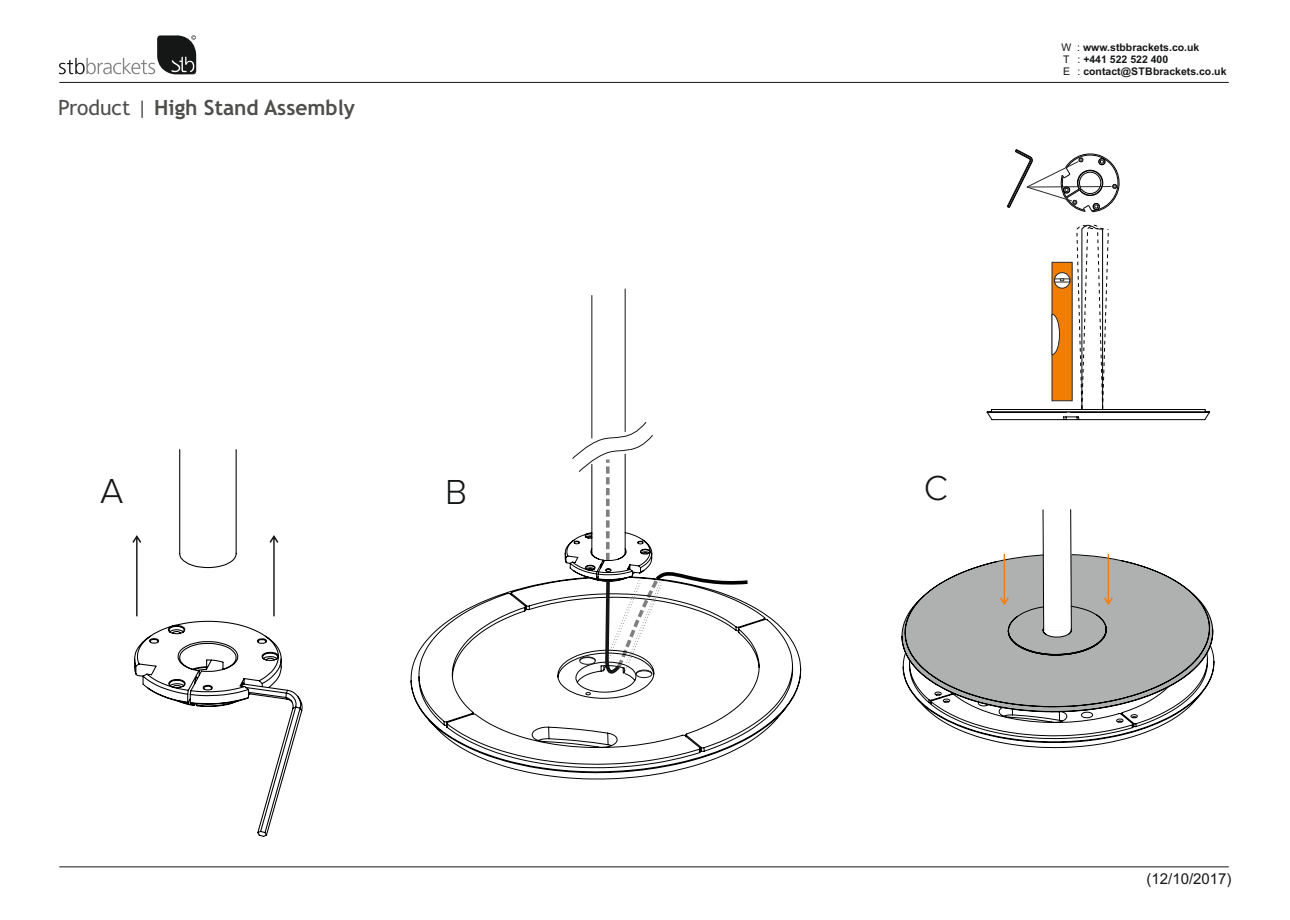
<style>
.page{position:relative;width:1290px;height:920px;background:#fff}
.page>*{position:absolute;margin:0;border:0;box-sizing:border-box;transform-origin:0 0}
.t1{font:300 36px "Proxima Nova";color:#151616}
.t2{font:700 21px "Trebuchet MS";color:#4e4e4d}
.t3{font:15px "Arial";color:#151616}
.t4{font:700 10.5px/12px "Arial";color:#151616}
.s1{font-weight:400}
</style>
<div class="page">
<svg style="left:59px;top:35px;width:137px;height:39px"></svg>
<hr style="left:59px;top:82px;width:1170px;height:1px;background:#151616">
<hr style="left:59px;top:866px;width:1170px;height:1px;background:#151616">
<svg style="left:411px;top:579px;width:390px;height:200px"></svg>
<svg style="left:134px;top:449px;width:169px;height:388px"></svg>
<svg style="left:269px;top:535px;width:9px;height:81px"></svg>
<svg style="left:132px;top:535px;width:9px;height:81px"></svg>
<svg style="left:930px;top:713px;width:253px;height:35px"></svg>
<svg style="left:902px;top:554px;width:311px;height:158px"></svg>
<svg style="left:1043px;top:509px;width:29px;height:123px"></svg>
<svg style="left:1104px;top:554px;width:9px;height:51px"></svg>
<svg style="left:1000px;top:554px;width:9px;height:51px"></svg>
<svg style="left:564px;top:421px;width:187px;height:261px"></svg>
<svg style="left:987px;top:149px;width:223px;height:271px"></svg>
<hr style="left:592px;top:295px;width:1px;height:143px;background:#151616">
<hr style="left:625px;top:289px;width:1px;height:143px;background:#151616">
<h2 class="t2" style="left:58px;top:99px;width:298px"><span class="s1">Product |</span> High Stand Assembly</h2>
<p class="t4" style="left:1061px;top:43px;width:166px"><span class="s1">W :</span> www.stbbrackets.co.uk<br><span class="s1">T :</span> +441 522 522 400<br><span class="s1">E :</span> contact@STBbrackets.co.uk</p>
<h1 class="t1" style="left:100px;top:474px;width:25px">A</h1>
<h1 class="t1" style="left:445px;top:476px;width:24px">B</h1>
<h1 class="t1" style="left:924px;top:471px;width:26px">C</h1>
<h3 class="t3" style="left:1146px;top:873px;width:87px">(12/10/2017)</h3>
</div>
